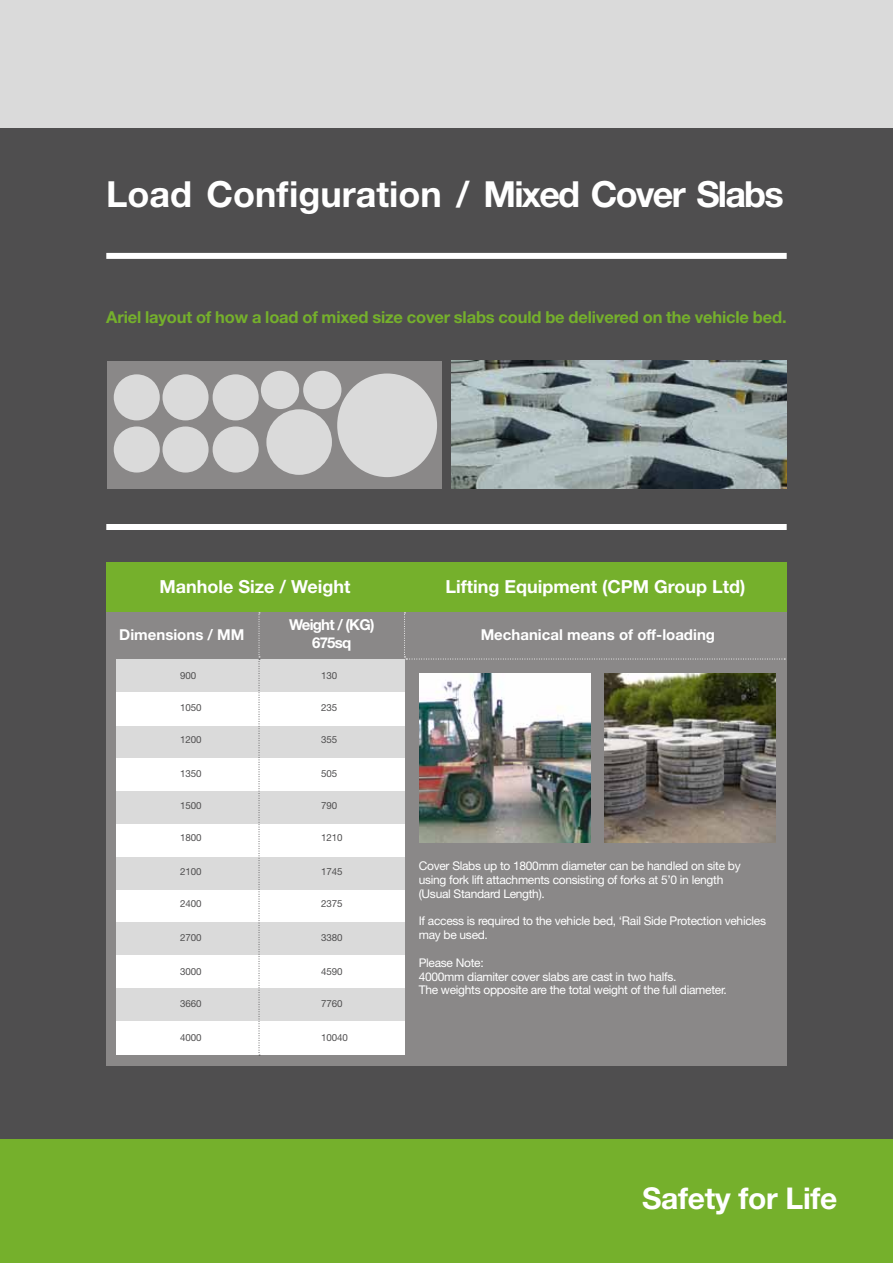
<style>
.page{position:relative;width:893px;height:1263px;background:#fff}
.page>*{position:absolute;margin:0;border:0;box-sizing:border-box;transform-origin:0 0}
.t1{font:700 36px "Helvetica Neue";color:#fff}
.t2{font:700 30px "Helvetica Neue";letter-spacing:-.01em;color:#fff}
.t3{font:700 18px "Helvetica Neue";color:#fff}
.t4{font:700 16.5px "Helvetica Neue";letter-spacing:-.01em;color:#75b02c}
.t5{font:700 15px "Helvetica Neue";color:#fff}
.t6{font:700 15px/18px "Helvetica Neue";letter-spacing:-.05em;color:#fff;text-align:center}
.t7{font:12px/13.8px "Helvetica Neue";letter-spacing:-.025em;color:#fff}
.t8{font:9.75px "Helvetica Neue";letter-spacing:-.01em;color:#4f4e4f}
</style>
<div class="page">
<div style="left:0;top:77px;width:893px;height:1063px;background:#4f4e4f"></div>
<div style="left:0;top:1140px;width:893px;height:123px;background:#75b02c"></div>
<div style="left:0;top:0;width:893px;height:128px;background:#dadada"></div>
<div style="left:106px;top:253px;width:681px;height:6px;background:#fff"></div>
<div style="left:106px;top:524px;width:681px;height:6px;background:#fff"></div>
<div style="left:106px;top:562px;width:298px;height:50px;background:#75b02c"></div>
<div style="left:398px;top:562px;width:389px;height:50px;background:#75b02c"></div>
<div style="left:106px;top:612px;width:681px;height:454px;background:#8a8888"></div>
<div style="left:117px;top:726px;width:288px;height:33px;background:#dadada"></div>
<div style="left:117px;top:758px;width:288px;height:34px;background:#fff"></div>
<div style="left:117px;top:791px;width:288px;height:34px;background:#dadada"></div>
<div style="left:117px;top:824px;width:288px;height:34px;background:#fff"></div>
<div style="left:117px;top:857px;width:288px;height:34px;background:#dadada"></div>
<div style="left:117px;top:889px;width:288px;height:34px;background:#fff"></div>
<div style="left:117px;top:922px;width:288px;height:34px;background:#dadada"></div>
<div style="left:117px;top:955px;width:288px;height:34px;background:#fff"></div>
<div style="left:117px;top:988px;width:288px;height:34px;background:#dadada"></div>
<div style="left:117px;top:1021px;width:288px;height:33px;background:#fff"></div>
<div style="left:117px;top:659px;width:288px;height:34px;background:#dadada"></div>
<div style="left:117px;top:692px;width:288px;height:33px;background:#fff"></div>
<svg style="left:259px;top:612px;width:1px;height:444px"></svg>
<img style="left:420px;top:673px;width:170px;height:170px">
<img style="left:605px;top:673px;width:170px;height:170px">
<svg style="left:404px;top:612px;width:381px;height:48px"></svg>
<div style="left:107px;top:361px;width:335px;height:127px;background:#8a8888"></div>
<img style="left:451px;top:361px;width:335px;height:127px">
<div style="left:114px;top:374px;width:46px;height:46px;background:#dadada;border-radius:50%"></div>
<div style="left:163px;top:374px;width:46px;height:46px;background:#dadada;border-radius:50%"></div>
<div style="left:213px;top:374px;width:46px;height:46px;background:#dadada;border-radius:50%"></div>
<div style="left:114px;top:426px;width:46px;height:46px;background:#dadada;border-radius:50%"></div>
<div style="left:163px;top:426px;width:46px;height:46px;background:#dadada;border-radius:50%"></div>
<div style="left:213px;top:426px;width:46px;height:46px;background:#dadada;border-radius:50%"></div>
<div style="left:303px;top:371px;width:38px;height:38px;background:#dadada;border-radius:50%"></div>
<div style="left:261px;top:371px;width:38px;height:38px;background:#dadada;border-radius:50%"></div>
<div style="left:337px;top:373px;width:100px;height:104px;background:#dadada;border-radius:50%"></div>
<div style="left:266px;top:409px;width:66px;height:66px;background:#dadada;border-radius:50%"></div>
<h1 class="t1" style="left:106px;top:172px;width:679px">Load Configuration / Mixed Cover Slabs</h1>
<h3 class="t4" style="left:106px;top:307px;width:682px">Ariel layout of how a load of mixed size cover slabs could be delivered on the vehicle bed.</h3>
<h3 class="t3" style="left:159px;top:576px;width:192px">Manhole Size / Weight</h3>
<h3 class="t3" style="left:446px;top:576px;width:301px">Lifting Equipment (CPM Group Ltd)</h3>
<p class="t5" style="left:119px;top:626px;width:127px">Dimensions / MM</p>
<p class="t5" style="left:481px;top:626px;width:236px">Mechanical means of off-loading</p>
<p class="t8" style="left:180px;top:670px;width:18px">900</p>
<p class="t8" style="left:321px;top:670px;width:18px">130</p>
<p class="t8" style="left:180px;top:701px;width:23px">1050</p>
<p class="t8" style="left:321px;top:701px;width:18px">235</p>
<p class="t8" style="left:180px;top:734px;width:23px">1200</p>
<p class="t8" style="left:321px;top:734px;width:18px">355</p>
<p class="t8" style="left:180px;top:767px;width:23px">1350</p>
<p class="t8" style="left:321px;top:767px;width:18px">505</p>
<p class="t8" style="left:180px;top:799px;width:23px">1500</p>
<p class="t8" style="left:321px;top:799px;width:18px">790</p>
<p class="t8" style="left:180px;top:832px;width:23px">1800</p>
<p class="t8" style="left:321px;top:832px;width:23px">1210</p>
<p class="t8" style="left:180px;top:866px;width:23px">2100</p>
<p class="t8" style="left:321px;top:866px;width:23px">1745</p>
<p class="t8" style="left:180px;top:897px;width:23px">2400</p>
<p class="t8" style="left:321px;top:897px;width:23px">2375</p>
<p class="t8" style="left:180px;top:931px;width:23px">2700</p>
<p class="t8" style="left:321px;top:931px;width:23px">3380</p>
<p class="t8" style="left:180px;top:966px;width:23px">3000</p>
<p class="t8" style="left:321px;top:966px;width:23px">4590</p>
<p class="t8" style="left:180px;top:998px;width:23px">3660</p>
<p class="t8" style="left:321px;top:998px;width:23px">7760</p>
<p class="t8" style="left:180px;top:1032px;width:23px">4000</p>
<p class="t8" style="left:321px;top:1032px;width:28px">10040</p>
<p class="t6" style="left:289px;top:616px;width:87px">Weight / (KG)<br>675sq</p>
<p class="t7" style="left:419px;top:859px;width:323px">Cover Slabs up to 1800mm diameter can be handled on site by using fork lift attachments consisting of forks at 5’0 in length (Usual Standard Length).</p>
<p class="t7" style="left:419px;top:914px;width:349px">If access is required to the vehicle bed, ‘Rail Side Protection vehicles may be used.</p>
<p class="t7" style="left:419px;top:955px;width:310px">Please Note:<br>4000mm diamiter cover slabs are cast in two halfs.<br>The weights opposite are the total weight of the full diameter.</p>
<h2 class="t2" style="left:642px;top:1179px;width:197px">Safety for Life</h2>
</div>
